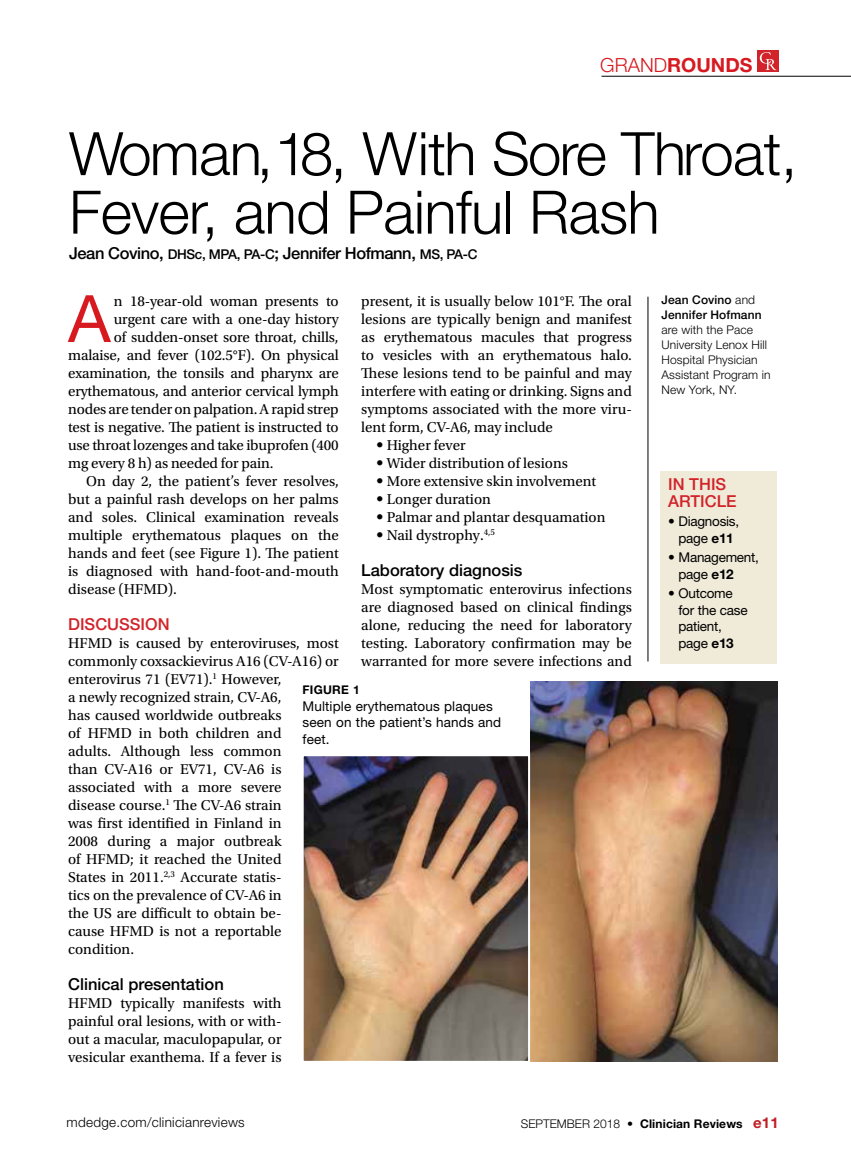
<style>
.page{position:relative;width:851px;height:1161px;background:#fff}
.page>*{position:absolute;margin:0;border:0;box-sizing:border-box;transform-origin:0 0}
.t1{font:65.4px "Helvetica Neue LT Std";color:#d71920}
.t2{font:300 60px/58.5px "Helvetica Neue LT Std";letter-spacing:-.01em;color:#000}
.t3{font:700 19.5px "Helvetica Neue LT Std";color:#d71920}
.t4{font:500 16.5px "Helvetica Neue LT Std";letter-spacing:-.025em;color:#000}
.t5{font:500 16.5px "Helvetica Neue LT Std";color:#000}
.t6{font:500 16.5px/16.5px "Helvetica Neue LT Std";color:#d2232a}
.t7{font:15px/18px "Utopia Std";color:#000;text-align:justify}
.t8{font:13.5px/16.5px "Helvetica Neue LT Std";letter-spacing:-.005em;color:#000}
.t9{font:300 13.5px "Helvetica Neue LT Std";letter-spacing:.02em;color:#000}
.t10{font:300 12px/15px "Helvetica Neue LT Std";letter-spacing:.01em;color:#000}
.t11{font:700 12px "Helvetica Neue LT Std";letter-spacing:.01em;color:#000}
.t12{font:500 12px/15px "Helvetica Neue LT Std";letter-spacing:.01em;color:#000}
.s1{font-weight:300}
.s2{font-size:13.5px}
.s3{font-family:"Frutiger LT Std";font-weight:700}
.s4{font-weight:700}
.s5{font-size:15px;color:#be1f24}
</style>
<div class="page">
<hr style="left:601px;top:76px;width:249px;height:1px;background:#000">
<hr style="left:647px;top:297px;width:1px;height:364px;background:#000">
<div style="left:660px;top:471px;width:117px;height:192px;background:#f0ead8"></div>
<div style="left:757px;top:50px;width:22px;height:22px;background:#d2232a"></div>
<svg style="left:759px;top:52px;width:17px;height:18px"></svg>
<img style="left:530px;top:681px;width:247px;height:381px">
<img style="left:305px;top:757px;width:222px;height:303px">
<div style="left:302px;top:754px;width:228px;height:309px;border:2px solid #fff"></div>
<h3 class="t3" style="left:600px;top:53px;width:154px"><span class="s1">GRAND</span>ROUNDS</h3>
<h2 class="t2" style="left:69px;top:123px;width:730px">Woman,18, With Sore Throat,<br>Fever, and Painful Rash</h2>
<p class="t4" style="left:69px;top:243px;width:410px">Jean Covino, <span class="s2">DHSc, MPA, PA-C</span>; Jennifer Hofmann, <span class="s2">MS, PA-C</span></p>
<h1 class="t1" style="left:68px;top:280px;width:44px">A</h1>
<p class="t7" style="left:114px;top:292px;width:226px">n 18-year-old woman presents to</p>
<p class="t12" style="left:661px;top:292px;width:102px">Jean Covino <span class="s1">and<br></span>Jennifer Hofmann</p>
<p class="t10" style="left:661px;top:322px;width:110px">are with the Pace<br>University Lenox Hill<br>Hospital Physician<br>Assistant Program in<br>New York, NY.</p>
<p class="t7" style="left:361px;top:292px;width:272px">present, it is usually below 101°F. The oral lesions are typically benign and manifest as erythematous macules that progress to vesicles with an erythematous halo.<br>These lesions tend to be painful and may interfere with eating or drinking. Signs and symptoms associated with the more viru&shy;lent form, CV-A6, may include</p>
<p class="t7" style="left:376px;top:436px;width:91px"><span class="s3">•</span> Higher fever</p>
<p class="t7" style="left:376px;top:454px;width:193px"><span class="s3">•</span> Wider distribution of lesions</p>
<p class="t7" style="left:376px;top:472px;width:221px"><span class="s3">•</span> More extensive skin involvement</p>
<p class="t7" style="left:376px;top:490px;width:116px"><span class="s3">•</span> Longer duration</p>
<p class="t7" style="left:376px;top:508px;width:231px"><span class="s3">•</span> Palmar and plantar desquamation</p>
<p class="t7" style="left:376px;top:526px;width:120px"><span class="s3">•</span> Nail dystrophy.<sup>4,5</sup></p>
<p class="t5" style="left:361px;top:560px;width:163px">Laboratory diagnosis</p>
<p class="t7" style="left:361px;top:580px;width:272px">Most symptomatic enterovirus infections are diagnosed based on clinical findings alone, reducing the need for laboratory testing. Laboratory confirmation may be warranted for more severe infections and</p>
<p class="t7" style="left:114px;top:310px;width:226px">urgent care with a one-day history</p>
<p class="t7" style="left:114px;top:328px;width:226px">of sudden-onset sore throat, chills,</p>
<p class="t7" style="left:68px;top:346px;width:272px">malaise, and fever (102.5°F). On physical</p>
<p class="t7" style="left:68px;top:364px;width:272px">examination, the tonsils and pharynx are</p>
<p class="t7" style="left:68px;top:382px;width:272px">erythematous, and anterior cervical lymph</p>
<p class="t7" style="left:68px;top:400px;width:272px">nodes are tender on palpation. A rapid strep</p>
<p class="t7" style="left:68px;top:418px;width:272px">test is negative. The patient is instructed to</p>
<p class="t7" style="left:68px;top:436px;width:272px">use throat lozenges and take ibuprofen (400</p>
<p class="t7" style="left:68px;top:454px;width:207px">mg every 8 h) as needed for pain.</p>
<p class="t7" style="left:86px;top:472px;width:254px">On day 2, the patient’s fever resolves,</p>
<p class="t7" style="left:68px;top:490px;width:272px">but a painful rash develops on her palms</p>
<p class="t7" style="left:68px;top:508px;width:272px">and soles. Clinical examination reveals</p>
<p class="t7" style="left:68px;top:526px;width:272px">multiple erythematous plaques on the</p>
<p class="t7" style="left:68px;top:544px;width:272px">hands and feet (see Figure 1). The patient</p>
<p class="t7" style="left:68px;top:562px;width:272px">is diagnosed with hand-foot-and-mouth</p>
<p class="t7" style="left:68px;top:580px;width:110px">disease (HFMD).</p>
<p class="t6" style="left:68px;top:616px;width:103px">DISCUSSION</p>
<p class="t7" style="left:68px;top:634px;width:272px;text-align:left">HFMD is caused by enteroviruses, most commonly coxsackievirus A16 (CV-A16) or enterovirus 71 (EV71).<sup>1</sup> However,<br>a newly recognized strain, CV-A6,<br>has caused worldwide outbreaks<br>of HFMD in both children and<br>adults. Although less common<br>than CV-A16 or EV71, CV-A6 is associated with a more severe<br>disease course.<sup>1</sup> The CV-A6 strain<br>was first identified in Finland in<br>2008 during a major outbreak<br>of HFMD; it reached the United<br>States in 2011.<sup>2,3</sup> Accurate statis-<br>tics on the prevalence of CV-A6 in<br>the US are difficult to obtain be-<br>cause HFMD is not a reportable condition.</p>
<p class="t5" style="left:68px;top:974px;width:157px">Clinical presentation</p>
<p class="t7" style="left:68px;top:994px;width:215px">HFMD typically manifests with painful oral lesions, with or with&shy;out a macular, maculopapular, or vesicular exanthema. If a fever is</p>
<p class="t6" style="left:668px;top:476px;width:70px">IN THIS<br>ARTICLE</p>
<p class="t8" style="left:668px;top:513px;width:72px;text-align:center">• Diagnosis, page <span class="s4">e11</span></p>
<p class="t8" style="left:678px;top:549px;width:82px;text-indent:-10px">• Management, page <span class="s4">e12</span></p>
<p class="t8" style="left:678px;top:585px;width:71px;text-indent:-10px">• Outcome for the case patient, page <span class="s4">e13</span></p>
<p class="t11" style="left:302px;top:682px;width:59px">FIGURE 1</p>
<p class="t8" style="left:302px;top:697px;width:200px">Multiple erythematous plaques seen on the patient’s hands and feet.</p>
<p class="t9" style="left:67px;top:1114px;width:180px">mdedge.com/clinicianreviews</p>
<p class="t11" style="left:521px;top:1117px;width:259px"><span class="s1">SEPTEMBER 2018</span> • Clinician Reviews <span class="s5">e11</span></p>
</div>
